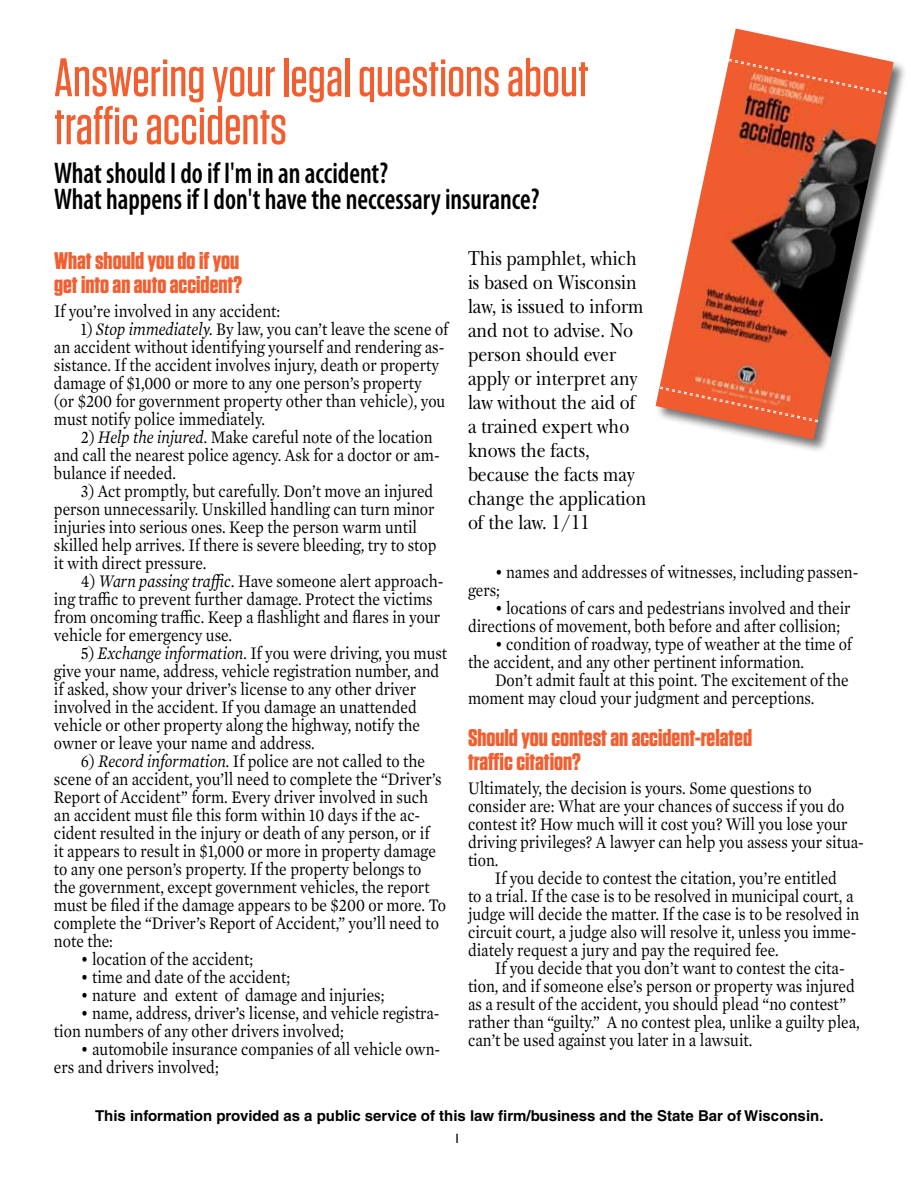
<style>
.page{position:relative;width:918px;height:1188px;background:#fff}
.page>*{position:absolute;margin:0;border:0;box-sizing:border-box;transform-origin:0 0}
.t1{font:500 54px/48px "Tungsten";color:#f15f31}
.t2{font:600 condensed 30px/25.5px "Myriad Pro";color:#000;scale:.9 1}
.t3{font:700 24px/24px "Tungsten";color:#f15f31;scale:1.04 1}
.t4{font:21px/24px "New Baskerville";color:#000;scale:.85 1}
.t5{font:18px/18px "Mercury Text G1";color:#000;scale:.87 1}
.t6{font:700 15px "Helvetica";color:#000}
.t7{font:13.5px "Gill Sans";color:#000}
.s1{font-style:italic}
</style>
<div class="page">
<div style="left:654px;top:27px;width:253px;height:426px;background:#000;opacity:.55"></div>
<img style="left:655px;top:28px;width:239px;height:412px">
<svg style="left:729px;top:59px;width:158px;height:36px;background:#ef663c"></svg>
<svg style="left:660px;top:387px;width:158px;height:35px;background:#e96b46"></svg>
<h1 class="t1" style="left:54px;top:54px;width:536px">Answering your legal questions about traffic accidents</h1>
<h2 class="t2" style="left:54px;top:160px;width:541px">What should I do if I'm in an accident?<br>What happens if I don't have the neccessary insurance?</h2>
<p class="t4" style="left:468px;top:246px;width:211px">This pamphlet, which is based on Wisconsin law, is issued to inform and not to advise. No person should ever apply or interpret any law without the aid of a trained expert who knows the facts, because the facts may change the application of the law. 1/11</p>
<p class="t5" style="left:468px;top:562px;width:450px;text-indent:27px">• names and addresses of witnesses, including passen&shy;gers;</p>
<p class="t5" style="left:468px;top:598px;width:441px;text-indent:27px">• locations of cars and pedestrians involved and their directions of movement, both before and after collision;</p>
<p class="t5" style="left:468px;top:634px;width:443px;text-indent:27px">• condition of roadway, type of weather at the time of the accident, and any other pertinent information.</p>
<p class="t5" style="left:468px;top:670px;width:439px;text-indent:27px">Don’t admit fault at this point. The excitement of the moment may cloud your judgment and perceptions.</p>
<h3 class="t3" style="left:468px;top:726px;width:275px">Should you contest an accident-related traffic citation?</h3>
<p class="t5" style="left:468px;top:778px;width:396px">Ultimately, the decision is yours. Some questions to</p>
<p class="t5" style="left:468px;top:796px;width:434px">consider are: What are your chances of success if you do</p>
<p class="t5" style="left:468px;top:814px;width:438px">contest it? How much will it cost you? Will you lose your</p>
<p class="t5" style="left:468px;top:832px;width:457px">driving privileges? A lawyer can help you assess your situa-</p>
<p class="t5" style="left:468px;top:850px;width:37px">tion.</p>
<p class="t5" style="left:495px;top:868px;width:395px">If you decide to contest the citation, you’re entitled</p>
<p class="t5" style="left:468px;top:886px;width:445px">to a trial. If the case is to be resolved in municipal court, a</p>
<p class="t5" style="left:468px;top:904px;width:451px">judge will decide the matter. If the case is to be resolved in</p>
<p class="t5" style="left:468px;top:922px;width:448px">circuit court, a judge also will resolve it, unless you imme-</p>
<p class="t5" style="left:468px;top:940px;width:359px">diately request a jury and pay the required fee.</p>
<p class="t5" style="left:495px;top:958px;width:404px">If you decide that you don’t want to contest the cita-</p>
<p class="t5" style="left:468px;top:976px;width:446px">tion, and if someone else’s person or property was injured</p>
<p class="t5" style="left:468px;top:994px;width:436px">as a result of the accident, you should plead “no contest”</p>
<p class="t5" style="left:468px;top:1012px;width:452px">rather than “guilty.” A no contest plea, unlike a guilty plea,</p>
<p class="t5" style="left:468px;top:1030px;width:329px">can’t be used against you later in a lawsuit.</p>
<h3 class="t3" style="left:54px;top:249px;width:183px">What should you do if you get into an auto accident?</h3>
<p class="t5" style="left:54px;top:301px;width:262px">If you’re involved in any accident:</p>
<p class="t5" style="left:54px;top:319px;width:455px;text-indent:27px">1) <span class="s1">Stop immediately.</span> By law, you can’t leave the scene of an accident without identifying yourself and rendering as&shy;sistance. If the accident involves injury, death or property damage of $1,000 or more to any one person’s property<br>(or $200 for government property other than vehicle), you must notify police immediately.</p>
<p class="t5" style="left:54px;top:427px;width:445px;text-indent:27px">2) <span class="s1">Help the injured.</span> Make careful note of the location and call the nearest police agency. Ask for a doctor or am&shy;bulance if needed.</p>
<p class="t5" style="left:54px;top:481px;width:441px;text-indent:27px">3) Act promptly, but carefully. Don’t move an injured person unnecessarily. Unskilled handling can turn minor injuries into serious ones. Keep the person warm until skilled help arrives. If there is severe bleeding, try to stop it with direct pressure.</p>
<p class="t5" style="left:54px;top:571px;width:449px;text-indent:27px">4) <span class="s1">Warn passing traffic.</span> Have someone alert approach&shy;ing traffic to prevent further damage. Protect the victims from oncoming traffic. Keep a flashlight and flares in your vehicle for emergency use.</p>
<p class="t5" style="left:54px;top:643px;width:454px;text-indent:27px">5) <span class="s1">Exchange information.</span> If you were driving, you must give your name, address, vehicle registration number, and if asked, show your driver’s license to any other driver involved in the accident. If you damage an unattended vehicle or other property along the highway, notify the owner or leave your name and address.</p>
<p class="t5" style="left:54px;top:751px;width:452px;text-indent:27px">6) <span class="s1">Record information.</span> If police are not called to the scene of an accident, you’ll need to complete the “Driver’s Report of Accident” form. Every driver involved in such an accident must file this form within 10 days if the ac&shy;cident resulted in the injury or death of any person, or if<br>it appears to result in $1,000 or more in property damage to any one person’s property. If the property belongs to the government, except government vehicles, the report must be filed if the damage appears to be $200 or more. To complete the “Driver’s Report of Accident,” you’ll need to note the:</p>
<p class="t5" style="left:81px;top:949px;width:199px">• location of the accident;</p>
<p class="t5" style="left:81px;top:967px;width:242px">• time and date of the accident;</p>
<p class="t5" style="left:81px;top:985px;width:350px">• nature and extent of damage and injuries;</p>
<p class="t5" style="left:54px;top:1003px;width:445px;text-indent:27px">• name, address, driver’s license, and vehicle registra&shy;tion numbers of any other drivers involved;</p>
<p class="t5" style="left:54px;top:1039px;width:446px;text-indent:27px">• automobile insurance companies of all vehicle own&shy;ers and drivers involved;</p>
<p class="t6" style="left:95px;top:1107px;width:730px">This information provided as a public service of this law firm/business and the State Bar of Wisconsin.</p>
<p class="t7" style="left:454px;top:1131px;width:8px">1</p>
</div>
